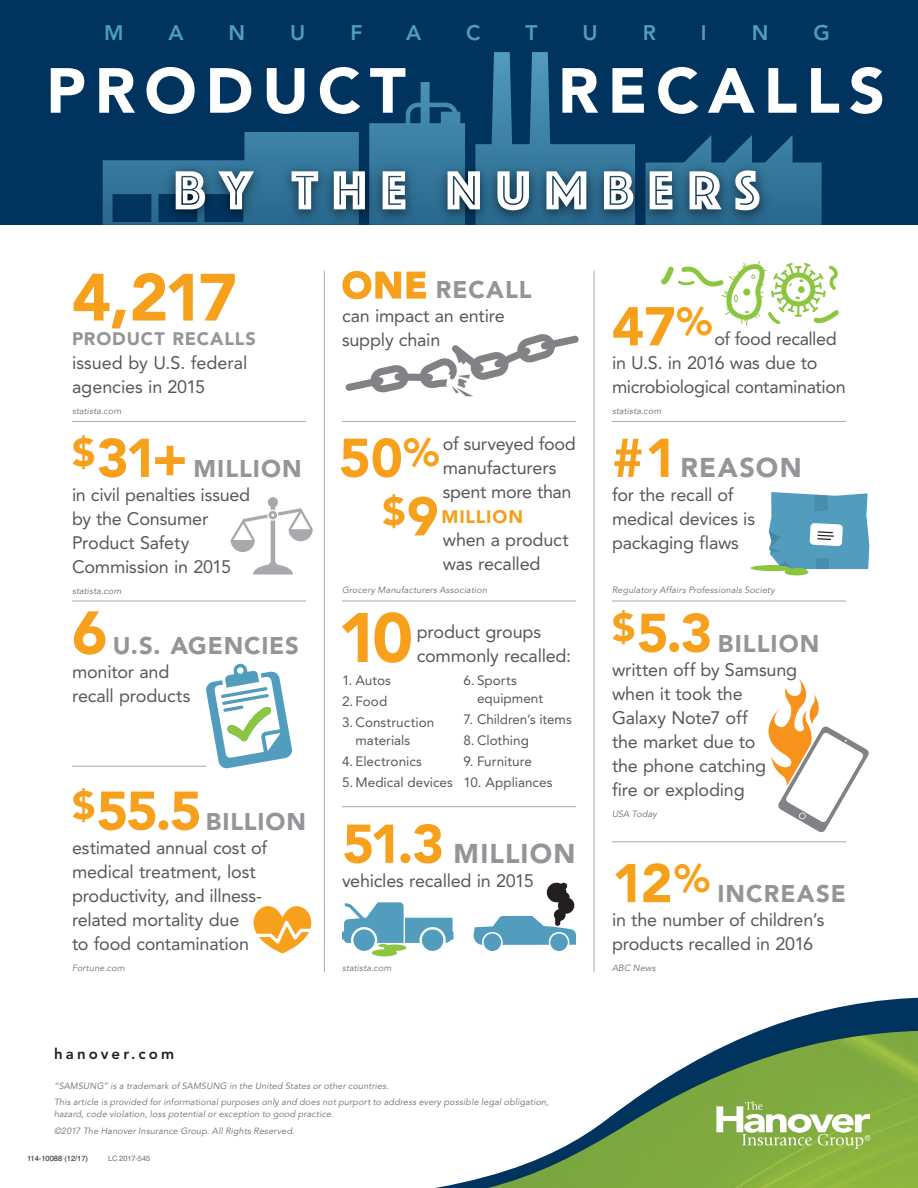
<style>
.page{position:relative;width:918px;height:1188px;background:#fff}
.page>*{position:absolute;margin:0;border:0;box-sizing:border-box;transform-origin:0 0}
.Infographic_Body{font:900 69.15px "Avenir LT Std";color:#f6a01b}
.Infographic_Body-2{font:900 66px "Avenir LT Std";color:#f6a01b}
.t1{font:900 63px "Avenir LT Std";letter-spacing:.14em;color:#fff}
.Infographic_Body-3{font:900 60px "Avenir LT Std";color:#f6a01b}
.t2{font:57px "Phosphate Inline";letter-spacing:.24em;color:#fff}
.Infographic_Body-4{font:900 54px "Avenir LT Std";color:#f6a01b}
.Infographic_Body-5{font:900 39px "Avenir LT Std";color:#f6a01b}
.Infographic_Body-6{font:900 27px "Avenir LT Std";letter-spacing:.045em;color:#939598}
.Infographic_Body-7{font:900 24px "Avenir LT Std";letter-spacing:.04em;color:#939598}
.t3{font:800 21px "Avenir LT Std";color:#529cbe}
.Infographic_Body-8{font:18px/24px "Avenir LT Std";letter-spacing:-.015em;color:#57585a}
.Infographic_Body-9{font:900 18px "Avenir LT Std";letter-spacing:.045em;color:#939598}
.Infographic_Body-10{font:900 18px "Avenir LT Std";letter-spacing:.045em;color:#f6a01b}
.t4{font:800 15px "Avenir LT Std";letter-spacing:.21em;color:#231f20}
.Infographic_Body-11{font:13.5px/18px "Avenir LT Std";color:#57585a}
.Legal{font:italic 9px/12px "Avenir LT Std";letter-spacing:.02em;color:#6c6d70}
.Doc_ID{font:7.5px "Helvetica";color:#231f20}
.Doc_ID-2{font:7.5px "Helvetica";letter-spacing:-.015em;color:#6c6d70}
.s1{font-size:36px;color:#f6a01b}
.s2{font-size:54px}
.s3{font-weight:900;font-size:54px;color:#f6a01b}
.s4{font-size:54px;color:#f6a01b}
</style>
<div class="page">
<svg style="left:342px;top:271px;width:84px;height:29px"></svg>
<svg style="left:473px;top:883px;width:103px;height:68px"></svg>
<svg style="left:342px;top:902px;width:112px;height:54px"></svg>
<div style="left:0;top:0;width:918px;height:225px;background:#00345e"></div>
<svg style="left:103px;top:52px;width:719px;height:173px"></svg>
<img style="left:157px;top:149px;width:633px;height:76px">
<hr style="left:594px;top:271px;width:1px;height:701px;background:#a8a9ad">
<hr style="left:324px;top:271px;width:1px;height:701px;background:#a8a9ad">
<svg style="left:345px;top:334px;width:234px;height:62px"></svg>
<hr style="left:342px;top:421px;width:234px;height:1px;background:#a8a9ad">
<hr style="left:72px;top:421px;width:234px;height:1px;background:#a8a9ad">
<hr style="left:612px;top:421px;width:234px;height:1px;background:#a8a9ad">
<svg style="left:661px;top:261px;width:178px;height:65px"></svg>
<hr style="left:72px;top:601px;width:234px;height:1px;background:#a8a9ad">
<hr style="left:612px;top:601px;width:234px;height:1px;background:#a8a9ad">
<svg style="left:768px;top:679px;width:101px;height:154px"></svg>
<hr style="left:612px;top:841px;width:234px;height:1px;background:#a8a9ad">
<hr style="left:342px;top:806px;width:234px;height:1px;background:#a8a9ad">
<hr style="left:72px;top:766px;width:134px;height:1px;background:#a8a9ad">
<svg style="left:231px;top:497px;width:82px;height:78px"></svg>
<svg style="left:253px;top:906px;width:59px;height:47px"></svg>
<svg style="left:751px;top:492px;width:118px;height:83px"></svg>
<svg style="left:205px;top:663px;width:87px;height:106px"></svg>
<hr style="left:342px;top:601px;width:234px;height:1px;background:#a8a9ad">
<svg style="left:759px;top:997px;width:159px;height:34px;fill:#00345e"></svg>
<img style="left:488px;top:1031px;width:430px;height:157px">
<svg style="left:716px;top:1102px;width:154px;height:47px"></svg>
<p class="t3" style="left:104px;top:20px;width:21px">M</p>
<p class="t3" style="left:169px;top:20px;width:17px">A</p>
<p class="t3" style="left:229px;top:20px;width:18px">N</p>
<p class="t3" style="left:290px;top:20px;width:17px">U</p>
<p class="t3" style="left:350px;top:20px;width:14px">F</p>
<p class="t3" style="left:406px;top:20px;width:17px">A</p>
<p class="t3" style="left:466px;top:20px;width:16px">C</p>
<p class="t3" style="left:526px;top:20px;width:14px">T</p>
<p class="t3" style="left:583px;top:20px;width:17px">U</p>
<p class="t3" style="left:643px;top:20px;width:15px">R</p>
<p class="t3" style="left:701px;top:20px;width:7px">I</p>
<p class="t3" style="left:752px;top:20px;width:18px">N</p>
<p class="t3" style="left:813px;top:20px;width:18px">G</p>
<p class="t1" style="left:46px;top:53px;width:361px">PRODUCT</p>
<p class="t1" style="left:558px;top:53px;width:329px">RECALLS</p>
<p class="t2" style="left:174px;top:150px;width:588px">BY THE NUMBERS</p>
<p class="Infographic_Body-2" style="left:72px;top:258px;width:167px">4,217</p>
<p class="Infographic_Body-9" style="left:72px;top:327px;width:185px">PRODUCT RECALLS</p>
<p class="Infographic_Body-8" style="left:72px;top:350px;width:177px">issued by U.S. federal agencies in 2015</p>
<p class="Legal" style="left:72px;top:405px;width:51px">statista.com</p>
<p class="Infographic_Body-4" style="left:72px;top:425px;width:117px"><sup>$</sup>31+</p>
<p class="Infographic_Body-7" style="left:193px;top:454px;width:110px">MILLION</p>
<p class="Infographic_Body-8" style="left:72px;top:483px;width:180px">in civil penalties issued by the Consumer<br>Product Safety<br>Commission in 2015</p>
<p class="Legal" style="left:72px;top:585px;width:51px">statista.com</p>
<p class="Infographic_Body-3" style="left:72px;top:597px;width:37px">6</p>
<p class="Infographic_Body-7" style="left:113px;top:631px;width:188px">U.S. AGENCIES</p>
<p class="Infographic_Body-8" style="left:72px;top:660px;width:120px">monitor and recall products</p>
<p class="Infographic_Body-4" style="left:72px;top:778px;width:131px"><sup>$</sup>55.5</p>
<p class="Infographic_Body-7" style="left:206px;top:807px;width:102px">BILLION</p>
<p class="Infographic_Body-8" style="left:72px;top:836px;width:197px">estimated annual cost of medical treatment, lost productivity, and illness&shy;related mortality due<br>to food contamination</p>
<p class="Legal" style="left:72px;top:962px;width:54px">Fortune.com</p>
<p class="Infographic_Body-7" style="left:342px;top:275px;width:191px"><span class="s1">ONE</span> RECALL</p>
<p class="Infographic_Body-8" style="left:342px;top:304px;width:164px">can impact an entire supply chain</p>
<p class="Infographic_Body-8" style="left:443px;top:432px;width:135px">of surveyed food manufacturers spent more than</p>
<p class="Infographic_Body-8" style="left:443px;top:528px;width:127px">when a product was recalled</p>
<p class="Infographic_Body-4" style="left:339px;top:425px;width:102px">50<sup>%</sup></p>
<p class="Infographic_Body-5" style="left:382px;top:488px;width:58px">$<span class="s2">9</span></p>
<p class="Infographic_Body-10" style="left:442px;top:506px;width:83px">MILLION</p>
<p class="Infographic_Body-8" style="left:612px;top:327px;width:235px"><span class="s3">47</span><sup>%</sup> of food recalled in U.S. in 2016 was due to microbiological contamination</p>
<p class="Legal" style="left:612px;top:406px;width:51px">statista.com</p>
<p class="Infographic_Body-6" style="left:612px;top:451px;width:191px"><span class="s4">#1</span>REASON</p>
<p class="Infographic_Body-8" style="left:612px;top:483px;width:145px">for the recall of medical devices is packaging flaws</p>
<p class="Legal" style="left:342px;top:584px;width:147px">Grocery Manufacturers Association</p>
<p class="Legal" style="left:612px;top:584px;width:164px">Regulatory Affairs Professionals Society</p>
<p class="Infographic_Body" style="left:338px;top:596px;width:77px">10</p>
<p class="Infographic_Body-8" style="left:417px;top:620px;width:156px">product groups commonly recalled:</p>
<p class="Infographic_Body-11" style="left:477px;top:671px;width:68px;text-indent:-14px">6. Sports equipment</p>
<p class="Infographic_Body-11" style="left:464px;top:710px;width:110px">7. Children’s items</p>
<p class="Infographic_Body-11" style="left:464px;top:731px;width:67px">8. Clothing</p>
<p class="Infographic_Body-11" style="left:464px;top:752px;width:70px">9. Furniture</p>
<p class="Infographic_Body-11" style="left:464px;top:773px;width:90px">10. Appliances</p>
<p class="Infographic_Body-6" style="left:342px;top:837px;width:235px"><span class="s4">51.3</span> MILLION</p>
<p class="Infographic_Body-8" style="left:342px;top:869px;width:193px">vehicles recalled in 2015</p>
<p class="Infographic_Body-11" style="left:342px;top:671px;width:51px">1. Autos</p>
<p class="Infographic_Body-11" style="left:342px;top:692px;width:47px">2. Food</p>
<p class="Infographic_Body-11" style="left:356px;top:713px;width:80px;text-indent:-14px">3. Construction materials</p>
<p class="Infographic_Body-11" style="left:342px;top:752px;width:82px">4. Electronics</p>
<p class="Infographic_Body-11" style="left:342px;top:773px;width:112px">5. Medical devices</p>
<p class="Legal" style="left:342px;top:962px;width:51px">statista.com</p>
<p class="Infographic_Body-4" style="left:612px;top:600px;width:102px"><sup>$</sup>5.3</p>
<p class="Infographic_Body-7" style="left:718px;top:629px;width:103px">BILLION</p>
<p class="Infographic_Body-8" style="left:612px;top:658px;width:187px">written off by Samsung when it took the<br>Galaxy Note7 off<br>the market due to<br>the phone catching<br>fire or exploding</p>
<p class="Legal" style="left:612px;top:808px;width:46px">USA Today</p>
<p class="Infographic_Body-7" style="left:612px;top:879px;width:235px"><span class="s4">12</span><sup>%</sup> INCREASE</p>
<p class="Infographic_Body-8" style="left:612px;top:908px;width:214px">in the number of children’s products recalled in 2016</p>
<p class="Legal" style="left:612px;top:962px;width:45px">ABC News</p>
<p class="t4" style="left:54px;top:1044px;width:122px">hanover.com</p>
<p class="Legal" style="left:54px;top:1080px;width:336px">“SAMSUNG” is a trademark of SAMSUNG in the United States or other countries.</p>
<p class="Legal" style="left:54px;top:1096px;width:496px">This article is provided for informational purposes only and does not purport to address every possible legal obligation, hazard, code violation, loss potential or exception to good practice.</p>
<p class="Legal" style="left:54px;top:1125px;width:242px">©2017 The Hanover Insurance Group. All Rights Reserved.</p>
<p class="Doc_ID" style="left:27px;top:1153px;width:63px">114-10088 (12/17)</p>
<p class="Doc_ID-2" style="left:108px;top:1153px;width:44px">LC 2017-545</p>
</div>
